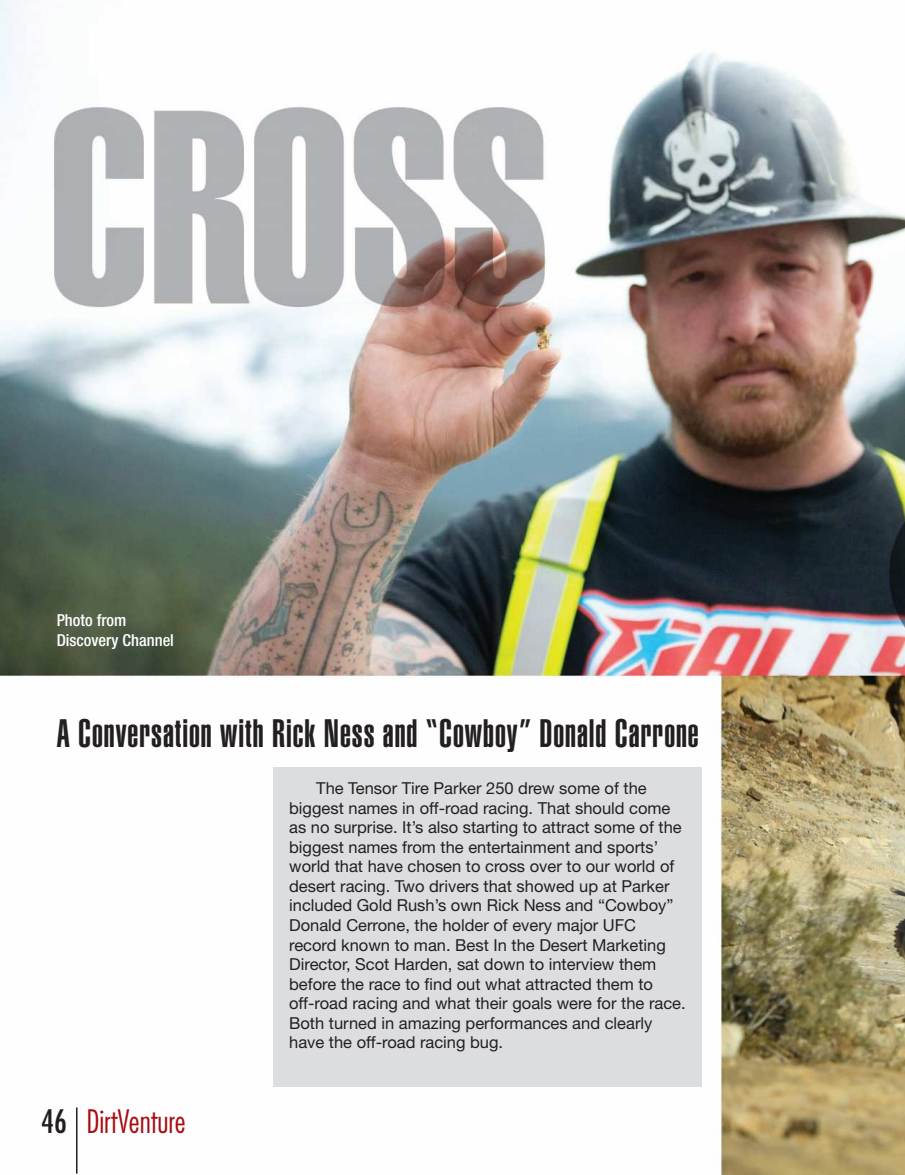
<style>
.page{position:relative;width:905px;height:1175px;background:#fff}
.page>*{position:absolute;margin:0;border:0;box-sizing:border-box;transform-origin:0 0}
.t1{font:900 extra-condensed 39px "Helvetica";letter-spacing:.025em;color:#231f20}
.t2{font:300 condensed 31.5px "Futura";color:#a60e14}
.t3{font:16.5px/19.5px "Helvetica Neue";color:#231f20}
.t4{font:500 condensed 16.5px/19.5px "Helvetica Neue";color:#fff}
.s1{font-weight:400;color:#231f20}
</style>
<div class="page">
<img style="left:0;top:0;width:904px;height:1174px">
<hr style="left:76px;top:1107px;width:1px;height:66px;background:#231f20">
<div style="left:273px;top:767px;width:428px;height:319px;background:#dcdddf"></div>
<p class="t4" style="left:57px;top:610px;width:119px">Photo from<br>Discovery Channel</p>
<h1 class="t1" style="left:57px;top:711px;width:643px">A Conversation with Rick Ness and “Cowboy” Donald Carrone</h1>
<h2 class="t2" style="left:41px;top:1102px;width:146px"><span class="s1">46</span> DirtVenture</h2>
<p class="t3" style="left:289px;top:778px;width:398px;text-indent:27px">The Tensor Tire Parker 250 drew some of the biggest names in off-road racing. That should come as no surprise. It’s also starting to attract some of the biggest names from the entertainment and sports’ world that have chosen to cross over to our world of desert racing. Two drivers that showed up at Parker included Gold Rush’s own Rick Ness and “Cowboy” Donald Cerrone, the holder of every major UFC record known to man. Best In the Desert Marketing Director, Scot Harden, sat down to interview them before the race to find out what attracted them to off-road racing and what their goals were for the race.<br>Both turned in amazing performances and clearly have the off-road racing bug.</p>
</div>
